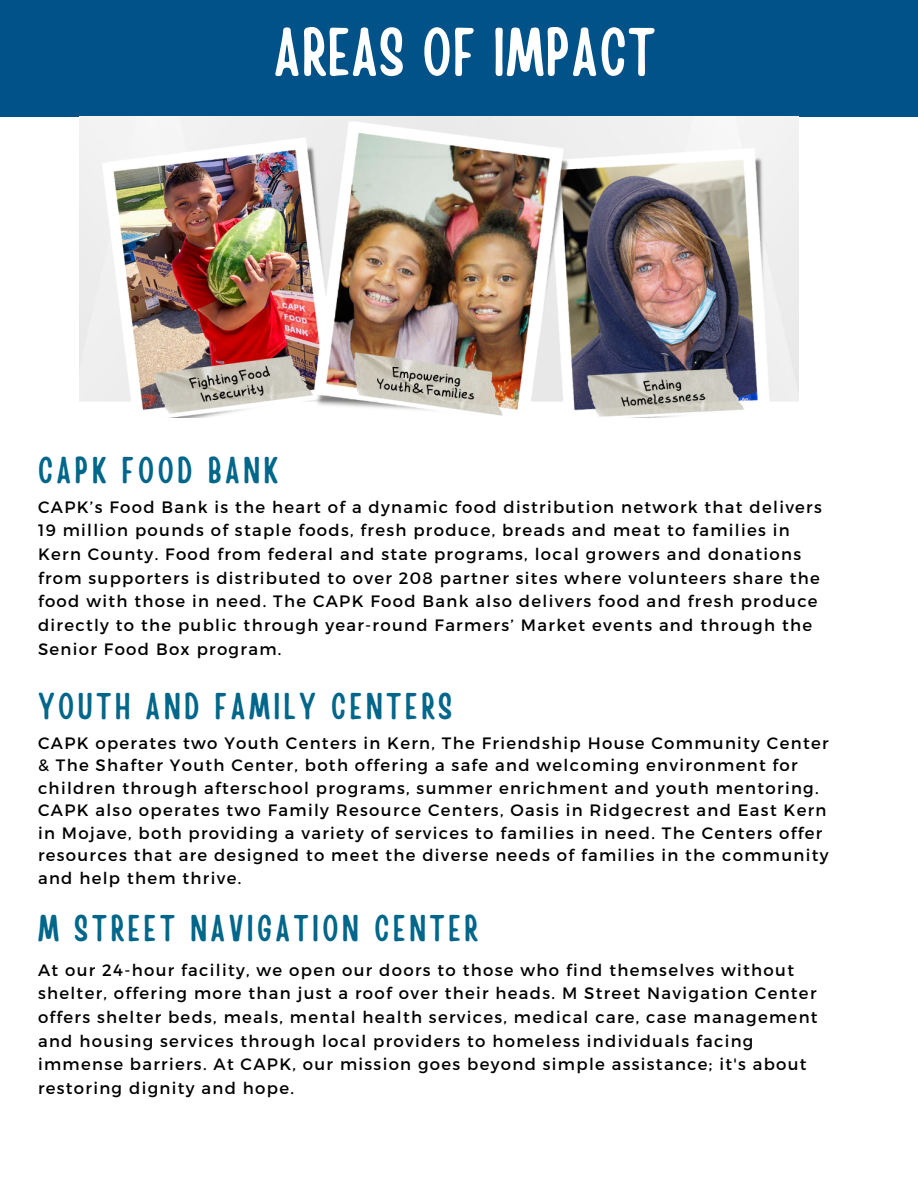
<style>
.page{position:relative;width:918px;height:1188px;background:#fff}
.page>*{position:absolute;margin:0;border:0;box-sizing:border-box;transform-origin:0 0}
.t1{font:67.5px "Handy Casual Condensed";letter-spacing:.02em;color:#fff}
.t2{font:37.05px "Handy Casual Condensed";letter-spacing:.1em;color:#00668a}
.t3{font:16.5px/23.7px "Montserrat";letter-spacing:.08em;color:#000}
</style>
<div class="page">
<div style="left:0;top:0;width:918px;height:117px;background:#005288"></div>
<img style="left:80px;top:116px;width:719px;height:302px">
<p class="t1" style="left:274px;top:8px;width:383px">AREAS OF IMPACT</p>
<p class="t2" style="left:38px;top:446px;width:242px">CAPK FOOD BANK</p>
<p class="t3" style="left:38px;top:494px;width:785px">CAPK’s Food Bank is the heart of a dynamic food distribution network that delivers 19 million pounds of staple foods, fresh produce, breads and meat to families in Kern County. Food from federal and state programs, local growers and donations from supporters is distributed to over 208 partner sites where volunteers share the food with those in need. The CAPK Food Bank also delivers food and fresh produce directly to the public through year-round Farmers’ Market events and through the Senior Food Box program.</p>
<p class="t2" style="left:38px;top:681px;width:416px">YOUTH AND FAMILY CENTERS</p>
<p class="t3" style="left:38px;top:731px;width:792px;line-height:22.5px">CAPK operates two Youth Centers in Kern, The Friendship House Community Center &amp; The Shafter Youth Center, both offering a safe and welcoming environment for children through afterschool programs, summer enrichment and youth mentoring.<br>CAPK also operates two Family Resource Centers, Oasis in Ridgecrest and East Kern in Mojave, both providing a variety of services to families in need. The Centers offer resources that are designed to meet the diverse needs of families in the community and help them thrive.</p>
<p class="t2" style="left:38px;top:904px;width:441px">M STREET NAVIGATION CENTER</p>
<p class="t3" style="left:38px;top:957px;width:781px">At our 24-hour facility, we open our doors to those who find themselves without shelter, offering more than just a roof over their heads. M Street Navigation Center offers shelter beds, meals, mental health services, medical care, case management and housing services through local providers to homeless individuals facing immense barriers. At CAPK, our mission goes beyond simple assistance; it's about restoring dignity and hope.</p>
</div>
